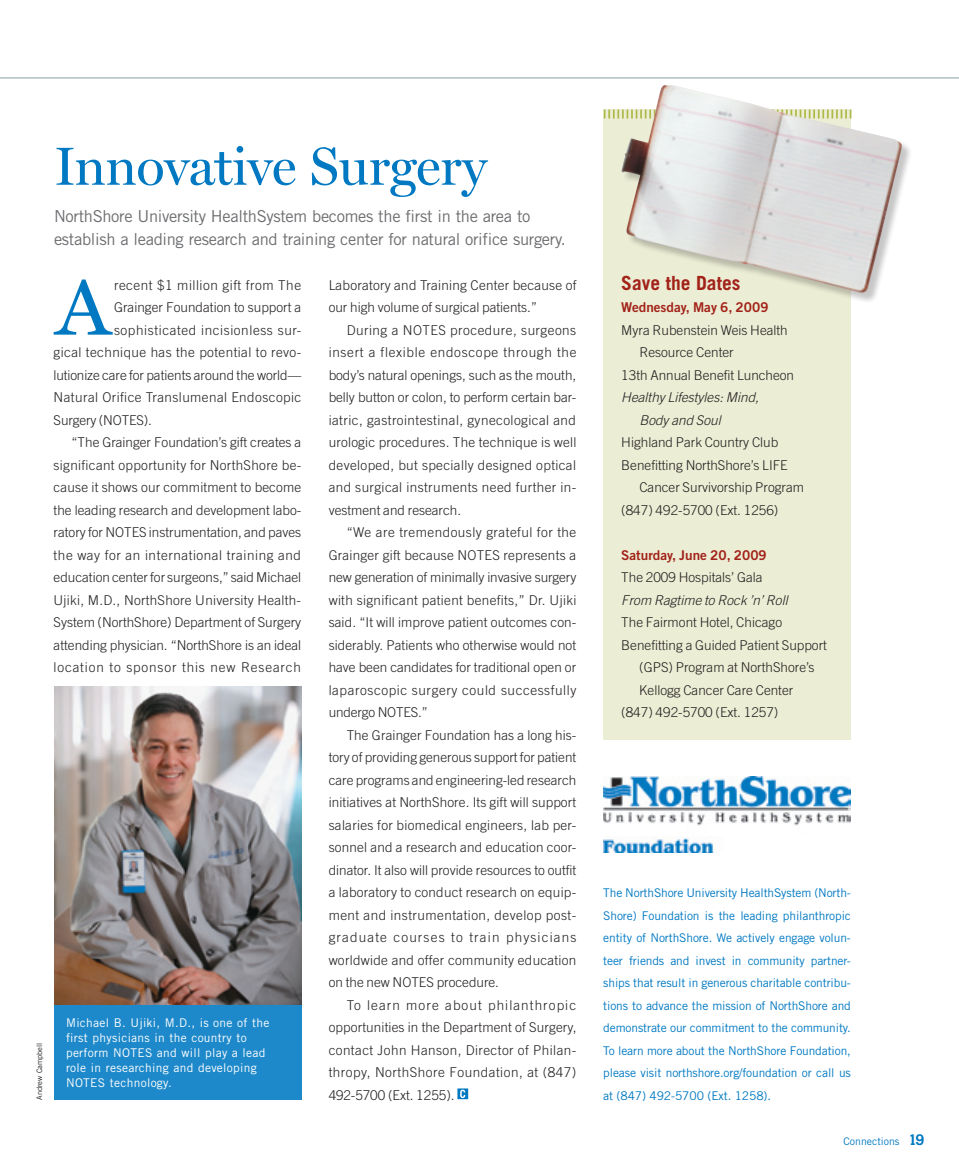
<style>
.page{position:relative;width:959px;height:1175px;background:#fff}
.page>*{position:absolute;margin:0;border:0;box-sizing:border-box;transform-origin:0 0}
.Body_Text_DC{font:79.35px "Miller Text";color:#0079c2}
.Dept-Around_NS-Head{font:54px "Miller Display";letter-spacing:-.01em;color:#0079c2}
.Dept-Around_NS-SH{font:700 19.5px "Trade Gothic";color:#a22219}
.Dept-Happening-Dek{font:16.5px/22.5px "Trade Gothic";letter-spacing:-.02em;color:#6c6d70}
.t1{font:500 15px "Boton";color:#0079c2}
.Body_Text{font:300 13.5px/22.5px "Trade Gothic";letter-spacing:.02em;color:#231f20;text-align:justify}
.Body_Text_No_Ind{font:300 13.5px/22.5px "Trade Gothic";color:#231f20}
.Body_Text_DC-2{font:300 13.5px "Trade Gothic";letter-spacing:.03em;color:#231f20}
.Body_Text_No_Ind-2{font:italic 300 13.5px/22.5px "Trade Gothic";color:#231f20}
.Body_Text_No_Ind-3{font:13.5px "Trade Gothic Bold Two";color:#a22219}
.Body_Text_DC-3{font:300 13.5px "Trade Gothic";color:#231f20}
.Body_Text_DC-4{font:300 13.5px "Trade Gothic";letter-spacing:.005em;color:#231f20}
.Body_Text_DC-5{font:300 13.5px "Trade Gothic";letter-spacing:-.01em;color:#231f20}
.Sidebar_Body-1-No_In{font:12px/22.5px "Trade Gothic";letter-spacing:-.01em;color:#0079c2;text-align:justify}
.Photo_Captions{font:12px/15px "Trade Gothic";letter-spacing:.025em;color:#fff}
.t2{font:10.5px "Trade Gothic";color:#0079c2}
.Photo_Credits{font:7.5px "Trade Gothic";color:#231f20}
.s1{font-style:normal}
</style>
<div class="page">
<hr style="left:0;top:78px;width:958px;height:1px;background:#85a1a6">
<div style="left:603px;top:110px;width:247px;height:630px;background:#ebedd4"></div>
<svg style="left:603px;top:110px;width:17px;height:8px"></svg>
<img style="left:603px;top:776px;width:247px;height:76px">
<svg style="left:457px;top:1088px;width:11px;height:11px"></svg>
<img style="left:54px;top:686px;width:248px;height:319px">
<div style="left:54px;top:1005px;width:248px;height:95px;background:#1e89ca"></div>
<div style="left:621px;top:85px;width:290px;height:218px;background:#231f20;opacity:.25"></div>
<img style="left:621px;top:85px;width:282px;height:208px">
<p class="Dept-Around_NS-Head" style="left:54px;top:134px;width:434px">Innovative Surgery</p>
<p class="Dept-Happening-Dek" style="left:54px;top:205px;width:513px">NorthShore University HealthSystem becomes the first in the area to establish a leading research and training center for natural orifice surgery.</p>
<p class="Body_Text_DC" style="left:55px;top:260px;width:57px">A</p>
<p class="Body_Text_DC-2" style="left:114px;top:277px;width:189px">recent $1 million gift from The</p>
<p class="Body_Text_DC-4" style="left:114px;top:299px;width:189px">Grainger Foundation to support a</p>
<p class="Body_Text_DC-2" style="left:114px;top:322px;width:188px">sophisticated incisionless sur-</p>
<p class="Body_Text_DC-2" style="left:54px;top:344px;width:248px">gical technique has the potential to revo-</p>
<p class="Body_Text_DC-3" style="left:54px;top:367px;width:249px">lutionize care for patients around the world—</p>
<p class="Body_Text_DC-2" style="left:54px;top:389px;width:249px">Natural Orifice Translumenal Endoscopic</p>
<p class="Body_Text_DC-5" style="left:54px;top:412px;width:100px">Surgery (NOTES).</p>
<p class="Body_Text" style="left:54px;top:431px;width:249px;text-indent:18px">“The Grainger Foundation’s gift creates a significant opportunity for NorthShore be&shy;cause it shows our commitment to become the leading research and development labo&shy;ratory for NOTES instrumentation, and paves the way for an international training and education center for surgeons,” said Michael Ujiki, M.D., NorthShore University Health-System (NorthShore) Department of Surgery attending physician. “NorthShore is an ideal location to sponsor this new Research</p>
<p class="Photo_Credits" style="left:35px;top:1100px;width:59px;rotate:-90deg">Andrew Campbell</p>
<p class="Photo_Captions" style="left:66px;top:1014px;width:205px">Michael B. Ujiki, M.D., is one of the first physicians in the country to perform NOTES and will play a lead role in researching and developing<br>NOTES technology.</p>
<p class="Body_Text" style="left:328px;top:273px;width:249px">Laboratory and Training Center because of our high volume of surgical patients.”</p>
<p class="Body_Text" style="left:328px;top:318px;width:249px;text-indent:18px">During a NOTES procedure, surgeons insert a flexible endoscope through the body’s natural openings, such as the mouth, belly button or colon, to perform certain bar&shy;iatric, gastrointestinal, gynecological and urologic procedures. The technique is well developed, but specially designed optical and surgical instruments need further in&shy;vestment and research.</p>
<p class="Body_Text" style="left:328px;top:521px;width:249px;text-indent:18px">“We are tremendously grateful for the Grainger gift because NOTES represents a new generation of minimally invasive surgery with significant patient benefits,” Dr. Ujiki said. “It will improve patient outcomes con&shy;siderably. Patients who otherwise would not have been candidates for traditional open or laparoscopic surgery could successfully undergo NOTES.”</p>
<p class="Body_Text" style="left:328px;top:723px;width:249px;text-indent:18px">The Grainger Foundation has a long his&shy;tory of providing generous support for patient care programs and engineering-led research initiatives at NorthShore. Its gift will support salaries for biomedical engineers, lab per&shy;sonnel and a research and education coor&shy;dinator. It also will provide resources to outfit a laboratory to conduct research on equip&shy;ment and instrumentation, develop post&shy;graduate courses to train physicians worldwide and offer community education on the new NOTES procedure.</p>
<p class="Body_Text" style="left:328px;top:993px;width:249px;text-indent:18px">To learn more about philanthropic opportunities in the Department of Surgery, contact John Hanson, Director of Philan&shy;thropy, NorthShore Foundation, at (847)<br>492-5700 (Ext. 1255).</p>
<p class="Dept-Around_NS-SH" style="left:621px;top:271px;width:121px">Save the Dates</p>
<p class="Body_Text_No_Ind-3" style="left:621px;top:299px;width:149px">Wednesday, May 6, 2009</p>
<p class="Body_Text_No_Ind" style="left:639px;top:318px;width:150px;text-indent:-18px">Myra Rubenstein Weis Health<br>Resource Center</p>
<p class="Body_Text_No_Ind" style="left:621px;top:363px;width:174px">13th Annual Benefit Luncheon</p>
<p class="Body_Text_No_Ind-2" style="left:639px;top:386px;width:121px;text-indent:-18px">Healthy Lifestyles: Mind,<br>Body and Soul</p>
<p class="Body_Text_No_Ind" style="left:621px;top:431px;width:158px">Highland Park Country Club</p>
<p class="Body_Text_No_Ind" style="left:639px;top:453px;width:166px;text-indent:-18px">Benefitting NorthShore’s LIFE<br>Cancer Survivorship Program</p>
<p class="Body_Text_No_Ind" style="left:621px;top:498px;width:158px">(847) 492-5700 (Ext. 1256)</p>
<p class="Body_Text_No_Ind-3" style="left:621px;top:546px;width:147px">Saturday, June 20, 2009</p>
<p class="Body_Text_No_Ind-2" style="left:621px;top:566px;width:168px"><span class="s1">The 2009 Hospitals’ Gala<br></span>From Ragtime to Rock ’n’ Roll</p>
<p class="Body_Text_No_Ind" style="left:621px;top:611px;width:162px">The Fairmont Hotel, Chicago</p>
<p class="Body_Text_No_Ind" style="left:639px;top:633px;width:189px;text-indent:-18px">Benefitting a Guided Patient Support (GPS) Program at NorthShore’s<br>Kellogg Cancer Care Center</p>
<p class="Body_Text_No_Ind" style="left:621px;top:701px;width:158px">(847) 492-5700 (Ext. 1257)</p>
<p class="Sidebar_Body-1-No_In" style="left:603px;top:881px;width:249px">The NorthShore University HealthSystem (North-Shore) Foundation is the leading philanthropic entity of NorthShore. We actively engage volun&shy;teer friends and invest in community partner&shy;ships that result in generous charitable contribu&shy;tions to advance the mission of NorthShore and demonstrate our commitment to the community.<br>To learn more about the NorthShore Foundation, please visit northshore.org/foundation or call us at (847) 492-5700 (Ext. 1258).</p>
<p class="t2" style="left:843px;top:1134px;width:58px">Connections</p>
<p class="t1" style="left:908px;top:1130px;width:18px">19</p>
</div>
